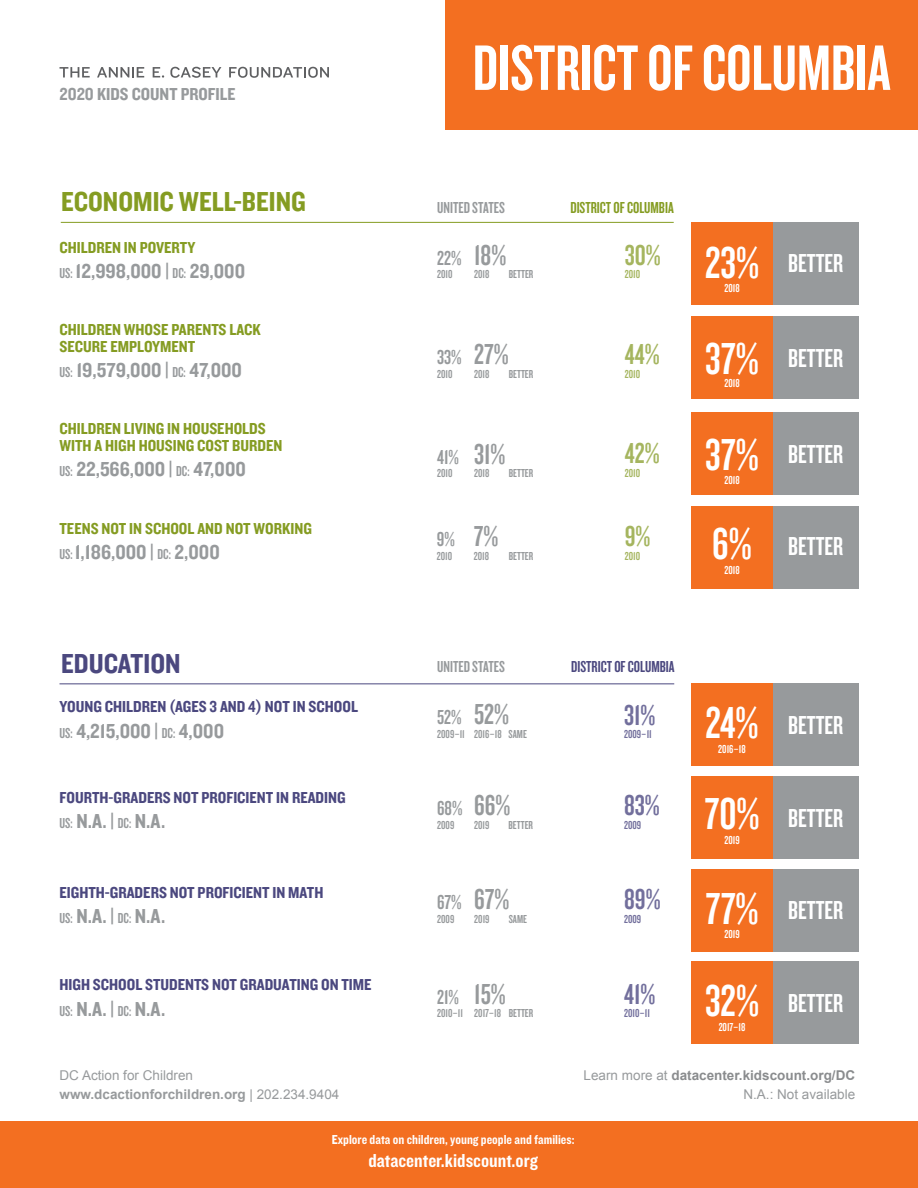
<style>
.page{position:relative;width:918px;height:1188px;background:#fff}
.page>*{position:absolute;margin:0;border:0;box-sizing:border-box;transform-origin:0 0}
.t1{font:66.75px "Knockout HTF48 Featherweight";color:#fff}
.t2{font:46.5px "Knockout HTF48 Featherweight";color:#fff}
.t3{font:30px "Knockout HTF48 Featherweight";color:#979a9c}
.t4{font:30px "Knockout HTF48 Featherweight";color:#726f9c}
.t5{font:30px "Knockout HTF48 Featherweight";color:#a5b55f}
.t6{font:28.5px "Knockout HTF50 Welterweight";color:#859c22}
.t7{font:28.5px "Knockout HTF50 Welterweight";color:#4b487f}
.t8{font:27px "Knockout HTF48 Featherweight";color:#fff}
.t9{font:21px "Knockout HTF50 Welterweight";color:#979a9c}
.t10{font:21px "Knockout HTF48 Featherweight";color:#979a9c}
.t11{font:19.5px "Knockout HTF50 Welterweight";color:#fff}
.t12{font:18px "Knockout HTF50 Welterweight";color:#979a9c}
.t13{font:16.5px "Knockout HTF50 Welterweight";color:#4b487f}
.t14{font:16.5px/16.5px "Knockout HTF50 Welterweight";color:#859c22}
.t15{font:16.5px "Knockout HTF48 Featherweight";color:#979a9c}
.t16{font:16.5px "Knockout HTF48 Featherweight";color:#4b487f}
.t17{font:16.5px "Knockout HTF48 Featherweight";color:#859c22}
.t18{font:13.5px/19.5px "Arial";color:#979a9c}
.t19{font:13.5px "Knockout HTF50 Welterweight";color:#fff}
.t20{font:12px "Knockout HTF48 Featherweight";color:#979a9c}
.t21{font:12px "Knockout HTF48 Featherweight";color:#fff}
.t22{font:12px "Knockout HTF48 Featherweight";color:#726f9c}
.t23{font:12px "Knockout HTF48 Featherweight";color:#a5b55f}
.s1{font-family:"Knockout HTF48 Featherweight";font-size:15px}
.s2{font-weight:700}
.s3{font-weight:700;color:#8a8c8e}
</style>
<div class="page">
<div style="left:0;top:1121px;width:918px;height:67px;background:#f36f21"></div>
<div style="left:691px;top:222px;width:82px;height:82px;background:#f36f21"></div>
<div style="left:691px;top:684px;width:82px;height:82px;background:#f36f21"></div>
<div style="left:691px;top:317px;width:82px;height:82px;background:#f36f21"></div>
<div style="left:691px;top:777px;width:82px;height:82px;background:#f36f21"></div>
<div style="left:691px;top:413px;width:82px;height:82px;background:#f36f21"></div>
<div style="left:691px;top:869px;width:82px;height:82px;background:#f36f21"></div>
<div style="left:691px;top:506px;width:82px;height:82px;background:#f36f21"></div>
<div style="left:691px;top:962px;width:82px;height:82px;background:#f36f21"></div>
<svg style="left:60px;top:67px;width:30px;height:10px"></svg>
<svg style="left:97px;top:67px;width:47px;height:10px"></svg>
<svg style="left:153px;top:67px;width:11px;height:11px"></svg>
<svg style="left:170px;top:67px;width:51px;height:11px"></svg>
<svg style="left:229px;top:67px;width:100px;height:11px"></svg>
<div style="left:445px;top:0;width:473px;height:130px;background:#f36f21"></div>
<div style="left:773px;top:222px;width:85px;height:82px;background:#979a9c"></div>
<div style="left:773px;top:684px;width:85px;height:82px;background:#979a9c"></div>
<div style="left:773px;top:413px;width:85px;height:82px;background:#979a9c"></div>
<div style="left:773px;top:869px;width:85px;height:82px;background:#979a9c"></div>
<div style="left:773px;top:317px;width:85px;height:82px;background:#979a9c"></div>
<div style="left:773px;top:777px;width:85px;height:82px;background:#979a9c"></div>
<div style="left:773px;top:506px;width:85px;height:82px;background:#979a9c"></div>
<div style="left:773px;top:962px;width:85px;height:82px;background:#979a9c"></div>
<hr style="left:61px;top:222px;width:613px;height:1px;background:#859c22">
<hr style="left:60px;top:684px;width:614px;height:1px;background:#4b487f">
<p class="t12" style="left:60px;top:85px;width:178px">2020 KIDS COUNT PROFILE</p>
<h3 class="t6" style="left:61px;top:186px;width:246px">ECONOMIC WELL-BEING</h3>
<p class="t14" style="left:60px;top:240px;width:138px">CHILDREN IN POVERTY</p>
<p class="t9" style="left:60px;top:261px;width:187px"><span class="s1">US:</span> 12,998,000 | <span class="s1">DC:</span> 29,000</p>
<p class="t14" style="left:60px;top:322px;width:203px">CHILDREN WHOSE PARENTS LACK<br>SECURE EMPLOYMENT</p>
<p class="t9" style="left:60px;top:360px;width:184px"><span class="s1">US:</span> 19,579,000 | <span class="s1">DC:</span> 47,000</p>
<p class="t14" style="left:60px;top:421px;width:224px">CHILDREN LIVING IN HOUSEHOLDS<br>WITH A HIGH HOUSING COST BURDEN</p>
<p class="t9" style="left:60px;top:459px;width:188px"><span class="s1">US:</span> 22,566,000 | <span class="s1">DC:</span> 47,000</p>
<p class="t14" style="left:60px;top:521px;width:254px">TEENS NOT IN SCHOOL AND NOT WORKING</p>
<p class="t9" style="left:60px;top:542px;width:162px"><span class="s1">US:</span> 1,186,000 | <span class="s1">DC:</span> 2,000</p>
<h3 class="t7" style="left:61px;top:649px;width:121px">EDUCATION</h3>
<p class="t13" style="left:60px;top:698px;width:300px">YOUNG CHILDREN (AGES 3 AND 4) NOT IN SCHOOL</p>
<p class="t9" style="left:60px;top:720px;width:166px"><span class="s1">US:</span> 4,215,000 | <span class="s1">DC:</span> 4,000</p>
<p class="t13" style="left:60px;top:789px;width:288px">FOURTH-GRADERS NOT PROFICIENT IN READING</p>
<p class="t9" style="left:60px;top:810px;width:107px"><span class="s1">US:</span> N.A. | <span class="s1">DC:</span> N.A.</p>
<p class="t13" style="left:60px;top:884px;width:265px">EIGHTH-GRADERS NOT PROFICIENT IN MATH</p>
<p class="t9" style="left:60px;top:905px;width:107px"><span class="s1">US:</span> N.A. | <span class="s1">DC:</span> N.A.</p>
<p class="t13" style="left:60px;top:976px;width:314px">HIGH SCHOOL STUDENTS NOT GRADUATING ON TIME</p>
<p class="t9" style="left:60px;top:998px;width:107px"><span class="s1">US:</span> N.A. | <span class="s1">DC:</span> N.A.</p>
<h1 class="t1" style="left:473px;top:34px;width:419px">DISTRICT OF COLUMBIA</h1>
<p class="t15" style="left:437px;top:199px;width:69px">UNITED STATES</p>
<p class="t10" style="left:437px;top:247px;width:26px">22%</p>
<p class="t20" style="left:437px;top:268px;width:17px">2010</p>
<h3 class="t3" style="left:474px;top:240px;width:34px">18%</h3>
<p class="t20" style="left:474px;top:268px;width:17px">2018</p>
<p class="t20" style="left:509px;top:268px;width:26px">BETTER</p>
<p class="t10" style="left:437px;top:347px;width:26px">33%</p>
<p class="t20" style="left:437px;top:368px;width:17px">2010</p>
<h3 class="t3" style="left:474px;top:339px;width:36px">27%</h3>
<p class="t20" style="left:474px;top:368px;width:17px">2018</p>
<p class="t20" style="left:509px;top:368px;width:26px">BETTER</p>
<p class="t10" style="left:437px;top:446px;width:23px">41%</p>
<p class="t20" style="left:437px;top:467px;width:17px">2010</p>
<h3 class="t3" style="left:474px;top:439px;width:33px">31%</h3>
<p class="t20" style="left:474px;top:467px;width:17px">2018</p>
<p class="t20" style="left:509px;top:467px;width:26px">BETTER</p>
<p class="t10" style="left:437px;top:529px;width:19px">9%</p>
<p class="t20" style="left:437px;top:550px;width:17px">2010</p>
<h3 class="t3" style="left:474px;top:521px;width:26px">7%</h3>
<p class="t20" style="left:474px;top:550px;width:17px">2018</p>
<p class="t20" style="left:509px;top:550px;width:26px">BETTER</p>
<p class="t15" style="left:437px;top:658px;width:69px">UNITED STATES</p>
<p class="t10" style="left:437px;top:707px;width:26px">52%</p>
<p class="t20" style="left:437px;top:728px;width:29px">2009–11</p>
<h3 class="t3" style="left:474px;top:699px;width:36px">52%</h3>
<p class="t20" style="left:474px;top:728px;width:29px">2016–18</p>
<p class="t20" style="left:509px;top:728px;width:20px">SAME</p>
<p class="t10" style="left:437px;top:798px;width:27px">68%</p>
<p class="t20" style="left:437px;top:819px;width:19px">2009</p>
<h3 class="t3" style="left:474px;top:790px;width:38px">66%</h3>
<p class="t20" style="left:474px;top:819px;width:17px">2019</p>
<p class="t20" style="left:509px;top:819px;width:26px">BETTER</p>
<p class="t10" style="left:437px;top:892px;width:26px">67%</p>
<p class="t20" style="left:437px;top:913px;width:19px">2009</p>
<h3 class="t3" style="left:474px;top:884px;width:37px">67%</h3>
<p class="t20" style="left:474px;top:913px;width:17px">2019</p>
<p class="t20" style="left:509px;top:913px;width:20px">SAME</p>
<p class="t10" style="left:437px;top:986px;width:23px">21%</p>
<p class="t20" style="left:437px;top:1007px;width:27px">2010–11</p>
<h3 class="t3" style="left:474px;top:979px;width:33px">15%</h3>
<p class="t20" style="left:474px;top:1007px;width:28px">2017–18</p>
<p class="t20" style="left:509px;top:1007px;width:26px">BETTER</p>
<p class="t17" style="left:570px;top:199px;width:105px">DISTRICT OF COLUMBIA</p>
<h3 class="t5" style="left:625px;top:240px;width:37px">30%</h3>
<p class="t23" style="left:625px;top:268px;width:17px">2010</p>
<h2 class="t2" style="left:705px;top:240px;width:56px">23%</h2>
<p class="t8" style="left:788px;top:250px;width:57px">BETTER</p>
<p class="t21" style="left:724px;top:282px;width:17px">2018</p>
<h3 class="t5" style="left:625px;top:339px;width:36px">44%</h3>
<p class="t23" style="left:625px;top:368px;width:17px">2010</p>
<h2 class="t2" style="left:705px;top:335px;width:55px">37%</h2>
<p class="t21" style="left:724px;top:377px;width:17px">2018</p>
<p class="t8" style="left:788px;top:344px;width:57px">BETTER</p>
<h3 class="t5" style="left:625px;top:438px;width:36px">42%</h3>
<p class="t23" style="left:625px;top:467px;width:17px">2010</p>
<h2 class="t2" style="left:705px;top:431px;width:55px">37%</h2>
<p class="t21" style="left:724px;top:474px;width:17px">2018</p>
<p class="t8" style="left:788px;top:440px;width:57px">BETTER</p>
<h3 class="t5" style="left:625px;top:521px;width:27px">9%</h3>
<p class="t23" style="left:625px;top:550px;width:17px">2010</p>
<h2 class="t2" style="left:712px;top:521px;width:41px">6%</h2>
<p class="t8" style="left:788px;top:532px;width:57px">BETTER</p>
<p class="t21" style="left:724px;top:564px;width:17px">2018</p>
<p class="t16" style="left:571px;top:658px;width:105px">DISTRICT OF COLUMBIA</p>
<h3 class="t4" style="left:624px;top:700px;width:33px">31%</h3>
<p class="t22" style="left:624px;top:728px;width:29px">2009–11</p>
<h2 class="t2" style="left:705px;top:699px;width:55px">24%</h2>
<p class="t8" style="left:788px;top:711px;width:57px">BETTER</p>
<p class="t21" style="left:718px;top:743px;width:29px">2016–18</p>
<h3 class="t4" style="left:624px;top:790px;width:37px">83%</h3>
<p class="t22" style="left:624px;top:819px;width:19px">2009</p>
<h2 class="t2" style="left:704px;top:790px;width:57px">70%</h2>
<p class="t8" style="left:788px;top:804px;width:57px">BETTER</p>
<p class="t21" style="left:724px;top:834px;width:17px">2019</p>
<h3 class="t4" style="left:624px;top:884px;width:38px">89%</h3>
<p class="t22" style="left:624px;top:913px;width:19px">2009</p>
<h2 class="t2" style="left:706px;top:885px;width:55px">77%</h2>
<p class="t8" style="left:788px;top:897px;width:57px">BETTER</p>
<p class="t21" style="left:724px;top:928px;width:17px">2019</p>
<h3 class="t4" style="left:624px;top:979px;width:33px">41%</h3>
<p class="t22" style="left:624px;top:1007px;width:27px">2010–11</p>
<h2 class="t2" style="left:705px;top:977px;width:56px">32%</h2>
<p class="t8" style="left:788px;top:989px;width:57px">BETTER</p>
<p class="t21" style="left:719px;top:1021px;width:28px">2017–18</p>
<p class="t18" style="left:60px;top:1065px;width:281px">DC Action for Children <span class="s2">www.dcactionforchildren.org</span> | 202.234.9404</p>
<p class="t18" style="left:584px;top:1065px;width:273px;text-align:right">Learn more at <span class="s3">datacenter.kidscount.org/DC<br></span>N.A.: Not available</p>
<p class="t19" style="left:332px;top:1133px;width:244px">Explore data on children, young people and families:</p>
<p class="t11" style="left:368px;top:1150px;width:171px">datacenter.kidscount.org</p>
</div>
